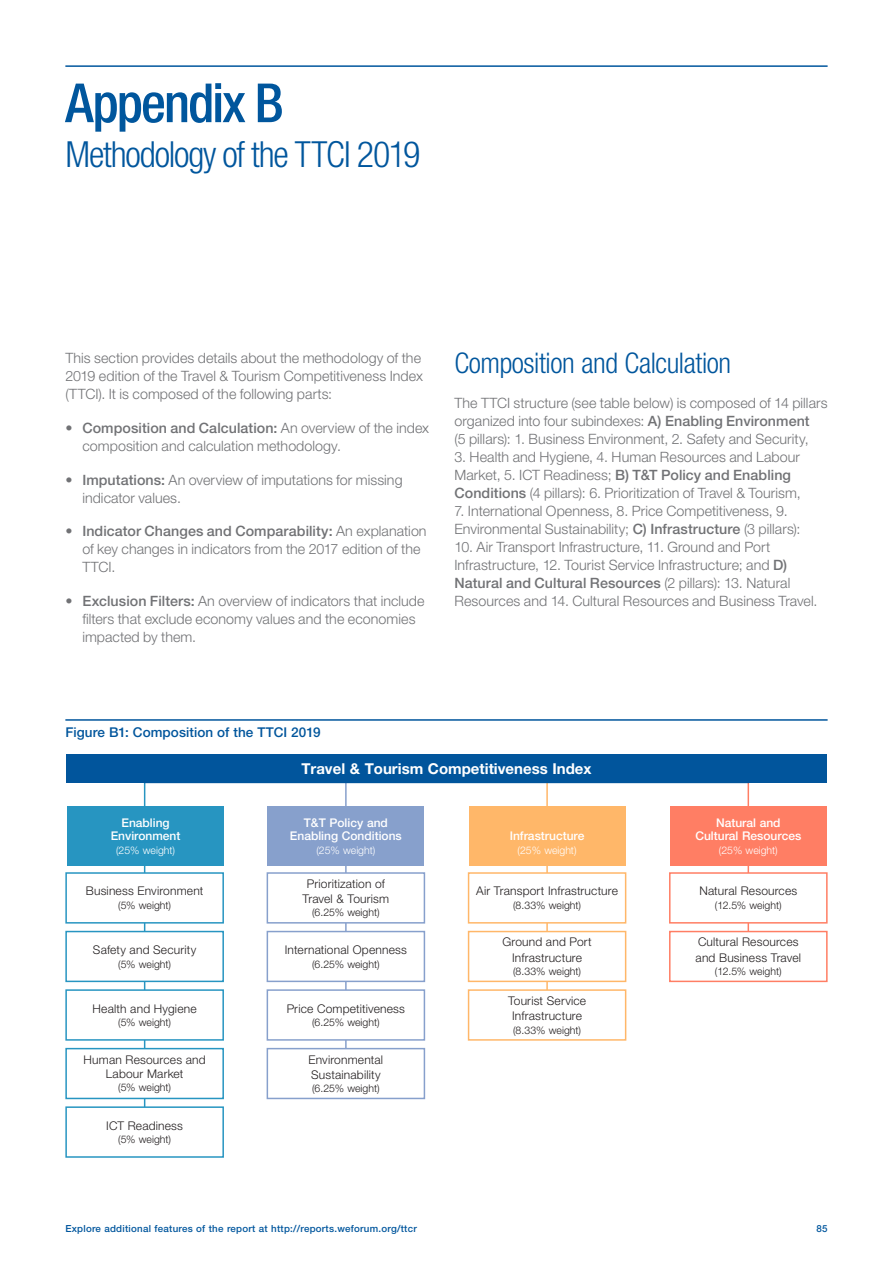
<style>
.page{position:relative;width:893px;height:1263px;background:#fff}
.page>*{position:absolute;margin:0;border:0;box-sizing:border-box;transform-origin:0 0}
.t1{font:500 condensed 54px "Helvetica Neue LT Pro";letter-spacing:-.03em;color:#00569d}
.t2{font:300 condensed 36px "Helvetica Neue LT Pro";letter-spacing:-.03em;color:#00569d}
.Heading_A{font:300 condensed 28.5px "Helvetica Neue LT Pro";letter-spacing:-.015em;color:#00569d}
.Caption_Head{font:700 15px "Helvetica Neue LT Pro";color:#fff}
.Body_copy{font:300 14.25px/18px "Helvetica Neue LT Pro";letter-spacing:.005em;color:#717275}
.Figure_title{font:500 13.5px "Helvetica Neue LT Pro";letter-spacing:.005em;color:#01559c}
.t3{font:300 12px/15px "Helvetica Neue LT Pro";letter-spacing:.015em;color:#231f20;text-align:center}
.Caption_Head-2{font:500 12px/13.5px "Helvetica Neue LT Pro";color:#fff;text-align:center}
.t4{font:300 10.5px "Helvetica Neue LT Pro";color:#231f20}
.Caption_Head-3{font:300 10.5px "Helvetica Neue LT Pro";color:#fff}
.t5{font:500 9.75px "Helvetica Neue LT Pro";letter-spacing:.025em;color:#00569d}
.s1{font-weight:500}
</style>
<div class="page">
<hr style="left:65px;top:65px;width:763px;height:2px;background:#00569d">
<hr style="left:65px;top:719px;width:763px;height:2px;background:#01559c">
<hr style="left:144px;top:782px;width:1px;height:358px;background:#2795c1">
<hr style="left:748px;top:782px;width:1px;height:176px;background:#ff7e64">
<div style="left:66px;top:754px;width:761px;height:29px;background:#01559c"></div>
<div style="left:65px;top:872px;width:159px;height:51px;border:2px solid #2795c1"></div>
<div style="left:65px;top:931px;width:159px;height:51px;border:2px solid #2795c1"></div>
<div style="left:65px;top:989px;width:159px;height:52px;border:2px solid #2795c1"></div>
<div style="left:65px;top:1048px;width:159px;height:51px;border:2px solid #2795c1"></div>
<div style="left:65px;top:1106px;width:159px;height:52px;border:2px solid #2795c1"></div>
<hr style="left:345px;top:782px;width:2px;height:273px;background:#87a0cc">
<div style="left:267px;top:873px;width:157px;height:50px;background:#fff"></div>
<div style="left:267px;top:872px;width:158px;height:51px;border:2px solid #87a0cc"></div>
<div style="left:267px;top:931px;width:157px;height:50px;background:#fff"></div>
<div style="left:267px;top:931px;width:158px;height:51px;border:2px solid #87a0cc"></div>
<div style="left:267px;top:990px;width:157px;height:50px;background:#fff"></div>
<div style="left:267px;top:989px;width:158px;height:52px;border:2px solid #87a0cc"></div>
<div style="left:267px;top:1048px;width:157px;height:50px;background:#fff"></div>
<div style="left:267px;top:1048px;width:158px;height:51px;border:2px solid #87a0cc"></div>
<hr style="left:546px;top:782px;width:2px;height:219px;background:#ffb769">
<div style="left:469px;top:873px;width:157px;height:50px;background:#fff"></div>
<div style="left:468px;top:872px;width:158px;height:51px;border:2px solid #ffb769"></div>
<div style="left:469px;top:931px;width:157px;height:50px;background:#fff"></div>
<div style="left:468px;top:931px;width:158px;height:51px;border:2px solid #ffb769"></div>
<div style="left:469px;top:990px;width:157px;height:50px;background:#fff"></div>
<div style="left:468px;top:989px;width:158px;height:52px;border:2px solid #ffb769"></div>
<div style="left:67px;top:806px;width:157px;height:59px;background:#2795c1"></div>
<div style="left:268px;top:806px;width:156px;height:59px;background:#87a0cc"></div>
<div style="left:469px;top:806px;width:156px;height:59px;background:#ffb769"></div>
<div style="left:670px;top:806px;width:157px;height:59px;background:#ff7e64"></div>
<div style="left:669px;top:872px;width:159px;height:51px;border:2px solid #ff7e64"></div>
<div style="left:669px;top:931px;width:159px;height:51px;border:2px solid #ff7e64"></div>
<hr style="left:145px;top:782px;width:603px;height:1px;background:#01559c">
<p class="t1" style="left:65px;top:71px;width:220px">Appendix B</p>
<p class="t2" style="left:65px;top:134px;width:356px">Methodology of the TTCI 2019</p>
<p class="Body_copy" style="left:65px;top:348px;width:359px">This section provides details about the methodology of the<br>2019 edition of the Travel &amp; Tourism Competitiveness Index (TTCI). It is composed of the following parts:</p>
<p class="Body_copy" style="left:82px;top:418px;width:348px;text-indent:-17px"><span class="s1">• Composition and Calculation:</span> An overview of the index composition and calculation methodology.</p>
<p class="Body_copy" style="left:82px;top:470px;width:322px;text-indent:-17px"><span class="s1">• Imputations:</span> An overview of imputations for missing indicator values.</p>
<p class="Body_copy" style="left:82px;top:522px;width:346px;text-indent:-17px"><span class="s1">• Indicator Changes and Comparability:</span> An explanation of key changes in indicators from the 2017 edition of the<br>TTCI.</p>
<p class="Body_copy" style="left:82px;top:592px;width:344px;text-indent:-17px"><span class="s1">• Exclusion Filters:</span> An overview of indicators that include filters that exclude economy values and the economies impacted by them.</p>
<p class="Heading_A" style="left:454px;top:346px;width:278px">Composition and Calculation</p>
<p class="Body_copy" style="left:454px;top:393px;width:375px">The TTCI structure (see table below) is composed of 14 pillars organized into four subindexes: <span class="s1">A) Enabling Environment<br></span>(5 pillars): 1. Business Environment, 2. Safety and Security,</p>
<p class="Body_copy" style="left:454px;top:447px;width:348px">3. Health and Hygiene, 4. Human Resources and Labour<br>Market, 5. ICT Readiness; <span class="s1">B) T&amp;T Policy and Enabling<br>Conditions</span> (4 pillars): 6. Prioritization of Travel &amp; Tourism,</p>
<p class="Body_copy" style="left:454px;top:501px;width:348px">7. International Openness, 8. Price Competitiveness, 9.<br>Environmental Sustainability; <span class="s1">C) Infrastructure</span> (3 pillars):</p>
<p class="Body_copy" style="left:454px;top:537px;width:364px">10. Air Transport Infrastructure, 11. Ground and Port Infrastructure, 12. Tourist Service Infrastructure; and <span class="s1">D)<br>Natural and Cultural Resources</span> (2 pillars): 13. Natural Resources and 14. Cultural Resources and Business Travel.</p>
<p class="Figure_title" style="left:65px;top:724px;width:257px">Figure B1: Composition of the TTCI 2019</p>
<p class="Caption_Head" style="left:301px;top:759px;width:292px">Travel &amp; Tourism Competitiveness Index</p>
<p class="Caption_Head-2" style="left:111px;top:815px;width:71px">Enabling<br>Environment</p>
<p class="Caption_Head-3" style="left:116px;top:843px;width:61px">(25% weight)</p>
<p class="t3" style="left:86px;top:883px;width:119px">Business Environment</p>
<p class="t4" style="left:118px;top:899px;width:54px">(5% weight)</p>
<p class="t3" style="left:93px;top:942px;width:105px">Safety and Security</p>
<p class="t4" style="left:118px;top:957px;width:54px">(5% weight)</p>
<p class="t3" style="left:93px;top:1000px;width:106px">Health and Hygiene</p>
<p class="t4" style="left:118px;top:1016px;width:54px">(5% weight)</p>
<p class="t3" style="left:84px;top:1053px;width:124px;line-height:13.5px">Human Resources and<br>Labour Market</p>
<p class="t4" style="left:118px;top:1081px;width:54px">(5% weight)</p>
<p class="t3" style="left:106px;top:1117px;width:78px">ICT Readiness</p>
<p class="t4" style="left:118px;top:1133px;width:54px">(5% weight)</p>
<p class="Caption_Head-2" style="left:290px;top:815px;width:113px">T&amp;T Policy and<br>Enabling Conditions</p>
<p class="Caption_Head-3" style="left:316px;top:843px;width:61px">(25% weight)</p>
<p class="t3" style="left:303px;top:876px;width:88px">Prioritization of<br>Travel &amp; Tourism</p>
<p class="t4" style="left:312px;top:906px;width:69px">(6.25% weight)</p>
<p class="t3" style="left:285px;top:942px;width:124px">International Openness</p>
<p class="t4" style="left:312px;top:957px;width:69px">(6.25% weight)</p>
<p class="t3" style="left:287px;top:1000px;width:120px">Price Competitiveness</p>
<p class="t4" style="left:312px;top:1016px;width:69px">(6.25% weight)</p>
<p class="t3" style="left:309px;top:1051px;width:76px;text-align:left">Environmental<br>Sustainability</p>
<p class="t4" style="left:312px;top:1082px;width:69px">(6.25% weight)</p>
<p class="Caption_Head-2" style="left:510px;top:829px;width:76px">Infrastructure</p>
<p class="Caption_Head-3" style="left:518px;top:843px;width:61px">(25% weight)</p>
<p class="t3" style="left:476px;top:883px;width:143px">Air Transport Infrastructure</p>
<p class="t4" style="left:513px;top:899px;width:70px">(8.33% weight)</p>
<p class="t3" style="left:502px;top:934px;width:91px">Ground and Port<br>Infrastructure</p>
<p class="t4" style="left:513px;top:965px;width:70px">(8.33% weight)</p>
<p class="t3" style="left:508px;top:993px;width:80px">Tourist Service<br>Infrastructure</p>
<p class="t4" style="left:513px;top:1023px;width:70px">(8.33% weight)</p>
<p class="Caption_Head-2" style="left:695px;top:815px;width:107px">Natural and<br>Cultural Resources</p>
<p class="Caption_Head-3" style="left:719px;top:843px;width:61px">(25% weight)</p>
<p class="t3" style="left:699px;top:883px;width:99px">Natural Resources</p>
<p class="t4" style="left:715px;top:899px;width:68px">(12.5% weight)</p>
<p class="t3" style="left:695px;top:934px;width:107px;text-align:left">Cultural Resources and Business Travel</p>
<p class="t4" style="left:715px;top:965px;width:68px">(12.5% weight)</p>
<p class="t5" style="left:65px;top:1223px;width:353px">Explore additional features of the report at http://reports.weforum.org/ttcr</p>
<p class="t5" style="left:816px;top:1223px;width:13px">85</p>
</div>
